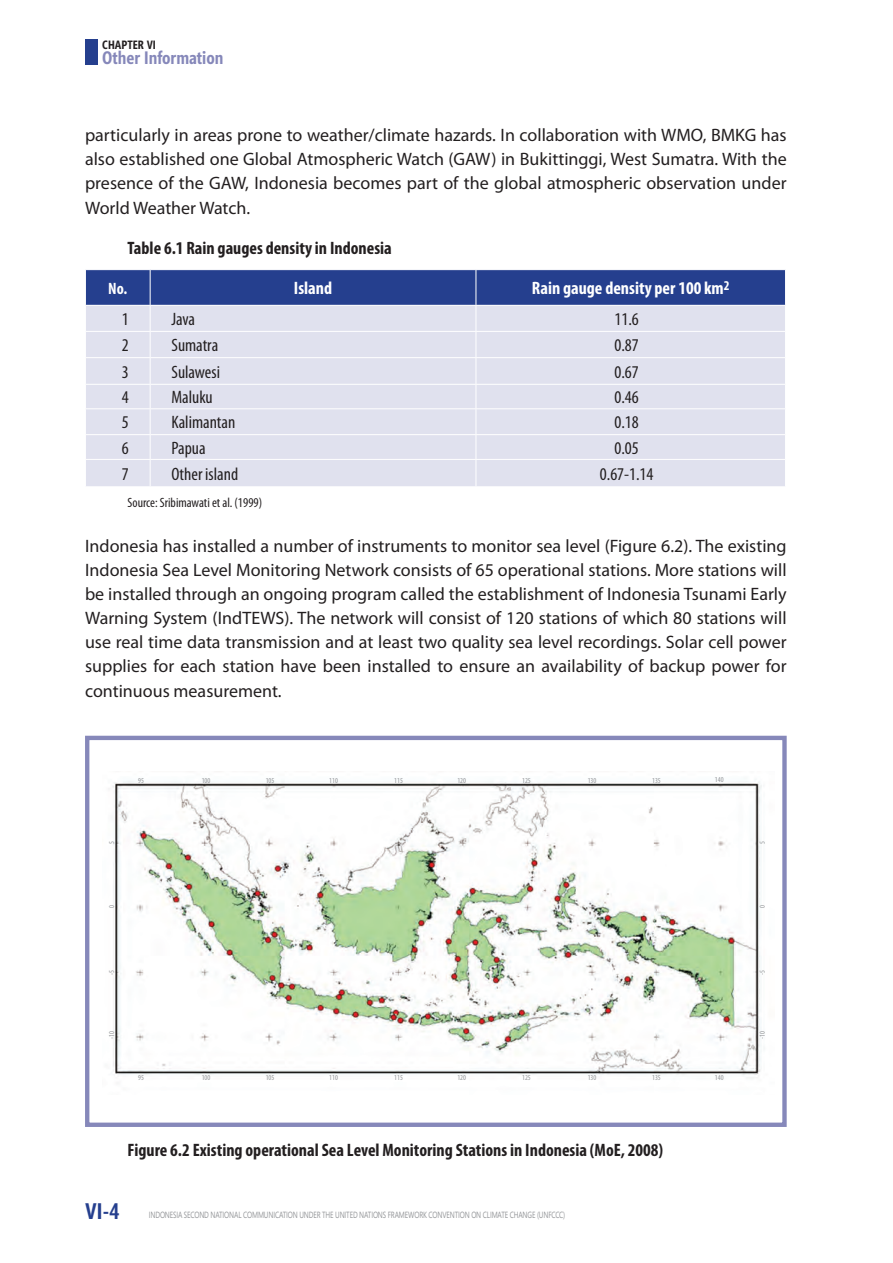
<style>
.page{position:relative;width:893px;height:1263px;background:#fff}
.page>*{position:absolute;margin:0;border:0;box-sizing:border-box;transform-origin:0 0}
.t1{font:700 22.5px "Segoe Condensed";color:#253f8e}
.t2{font:18px/24.2px "Myriad Pro";color:#231f20;text-align:justify}
.t3{font:700 condensed 18px "Myriad Pro";color:#231f20}
.t4{font:condensed 18px "Myriad Pro";color:#231f20}
.t5{font:700 condensed 18px "Myriad Pro";color:#fff}
.t6{font:700 18px "Segoe Condensed";color:#8688ba}
.t7{font:700 condensed 16.5px "Myriad Pro";color:#fff}
.t8{font:condensed 13.5px "Myriad Pro";color:#231f20}
.t9{font:700 12px "Segoe Condensed";color:#231f20}
.t10{font:9px "Segoe";letter-spacing:-.02em;color:#939598;scale:.75 1}
.t11{font:condensed 7.5px "Myriad Pro";color:#939598}
</style>
<div class="page">
<div style="left:85px;top:736px;width:702px;height:391px;border:4px solid #8688ba"></div>
<svg style="left:85px;top:270px;width:701px;height:216px;background:#c3c8df"></svg>
<div style="left:85px;top:39px;width:13px;height:25px;background:#253f8e"></div>
<img style="left:112px;top:781px;width:650px;height:297px">
<p class="t9" style="left:102px;top:38px;width:13px">Chapter</p>
<p class="t9" style="left:147px;top:38px;width:11px">VI</p>
<p class="t6" style="left:102px;top:47px;width:123px">Other Information</p>
<p class="t2" style="left:85px;top:123px;width:703px">particularly in areas prone to weather/climate hazards. In collaboration with WMO, BMKG has also established one Global Atmospheric Watch (GAW) in Bukittinggi, West Sumatra. With the presence of the GAW, Indonesia becomes part of the global atmospheric observation under World Weather Watch.</p>
<p class="t3" style="left:128px;top:237px;width:266px">Table 6.1 Rain gauges density in Indonesia</p>
<p class="t7" style="left:108px;top:278px;width:20px">No.</p>
<p class="t5" style="left:294px;top:277px;width:40px">Island</p>
<p class="t5" style="left:532px;top:277px;width:199px">Rain gauge density per 100 km<sup>2</sup></p>
<p class="t4" style="left:122px;top:308px;width:8px">1</p>
<p class="t4" style="left:171px;top:308px;width:25px">Java</p>
<p class="t4" style="left:615px;top:308px;width:26px">11.6</p>
<p class="t4" style="left:122px;top:334px;width:8px">2</p>
<p class="t4" style="left:171px;top:334px;width:48px">Sumatra</p>
<p class="t4" style="left:615px;top:334px;width:26px">0.87</p>
<p class="t4" style="left:122px;top:361px;width:8px">3</p>
<p class="t4" style="left:171px;top:361px;width:50px">Sulawesi</p>
<p class="t4" style="left:615px;top:361px;width:26px">0.67</p>
<p class="t4" style="left:122px;top:386px;width:8px">4</p>
<p class="t4" style="left:171px;top:386px;width:43px">Maluku</p>
<p class="t4" style="left:615px;top:386px;width:26px">0.46</p>
<p class="t4" style="left:122px;top:412px;width:8px">5</p>
<p class="t4" style="left:171px;top:412px;width:65px">Kalimantan</p>
<p class="t4" style="left:615px;top:412px;width:26px">0.18</p>
<p class="t4" style="left:122px;top:437px;width:8px">6</p>
<p class="t4" style="left:171px;top:437px;width:36px">Papua</p>
<p class="t4" style="left:615px;top:437px;width:26px">0.05</p>
<p class="t4" style="left:122px;top:463px;width:8px">7</p>
<p class="t4" style="left:171px;top:463px;width:68px">Other island</p>
<p class="t4" style="left:600px;top:463px;width:55px">0.67-1.14</p>
<p class="t8" style="left:128px;top:494px;width:136px">Source: Sribimawati et al. (1999)</p>
<p class="t2" style="left:85px;top:533px;width:703px">Indonesia has installed a number of instruments to monitor sea level (Figure 6.2). The existing Indonesia Sea Level Monitoring Network consists of 65 operational stations. More stations will be installed through an ongoing program called the establishment of Indonesia Tsunami Early Warning System (IndTEWS). The network will consist of 120 stations of which 80 stations will use real time data transmission and at least two quality sea level recordings. Solar cell power supplies for each station have been installed to ensure an availability of backup power for continuous measurement.</p>
<p class="t11" style="left:138px;top:776px;width:7px">95</p>
<p class="t11" style="left:202px;top:776px;width:10px">100</p>
<p class="t11" style="left:266px;top:776px;width:10px">105</p>
<p class="t11" style="left:329px;top:776px;width:10px">110</p>
<p class="t11" style="left:394px;top:776px;width:10px">115</p>
<p class="t11" style="left:457px;top:776px;width:10px">120</p>
<p class="t11" style="left:522px;top:776px;width:10px">125</p>
<p class="t11" style="left:588px;top:776px;width:10px">130</p>
<p class="t11" style="left:652px;top:776px;width:10px">135</p>
<p class="t11" style="left:715px;top:775px;width:10px">140</p>
<p class="t11" style="left:107px;top:844px;width:4px;rotate:-90deg">5</p>
<p class="t11" style="left:758px;top:844px;width:4px;rotate:-90deg">5</p>
<p class="t11" style="left:107px;top:908px;width:4px;rotate:-90deg">0</p>
<p class="t11" style="left:758px;top:908px;width:4px;rotate:-90deg">0</p>
<p class="t11" style="left:107px;top:975px;width:6px;rotate:-90deg">-5</p>
<p class="t11" style="left:758px;top:975px;width:6px;rotate:-90deg">-5</p>
<p class="t11" style="left:107px;top:1039px;width:9px;rotate:-90deg">-10</p>
<p class="t11" style="left:758px;top:1039px;width:9px;rotate:-90deg">-10</p>
<p class="t11" style="left:138px;top:1073px;width:7px">95</p>
<p class="t11" style="left:202px;top:1073px;width:10px">100</p>
<p class="t11" style="left:266px;top:1073px;width:10px">105</p>
<p class="t11" style="left:329px;top:1073px;width:10px">110</p>
<p class="t11" style="left:394px;top:1073px;width:10px">115</p>
<p class="t11" style="left:457px;top:1073px;width:10px">120</p>
<p class="t11" style="left:522px;top:1073px;width:10px">125</p>
<p class="t11" style="left:588px;top:1073px;width:10px">130</p>
<p class="t11" style="left:652px;top:1073px;width:10px">135</p>
<p class="t3" style="left:128px;top:1139px;width:537px">Figure 6.2 Existing operational Sea Level Monitoring Stations in Indonesia (MoE, 2008)</p>
<p class="t1" style="left:85px;top:1198px;width:36px">VI-4</p>
<p class="t10" style="left:149px;top:1208px;width:557px">INDONESIA SECOND NATIONAL COMMUNICATION U NDER THE U NITED NATIONS FRAMEWORK CONVENTION ON CLI MATE CHANGE (UN FCCC )</p>
<p class="t11" style="left:715px;top:1073px;width:10px">140</p>
</div>
